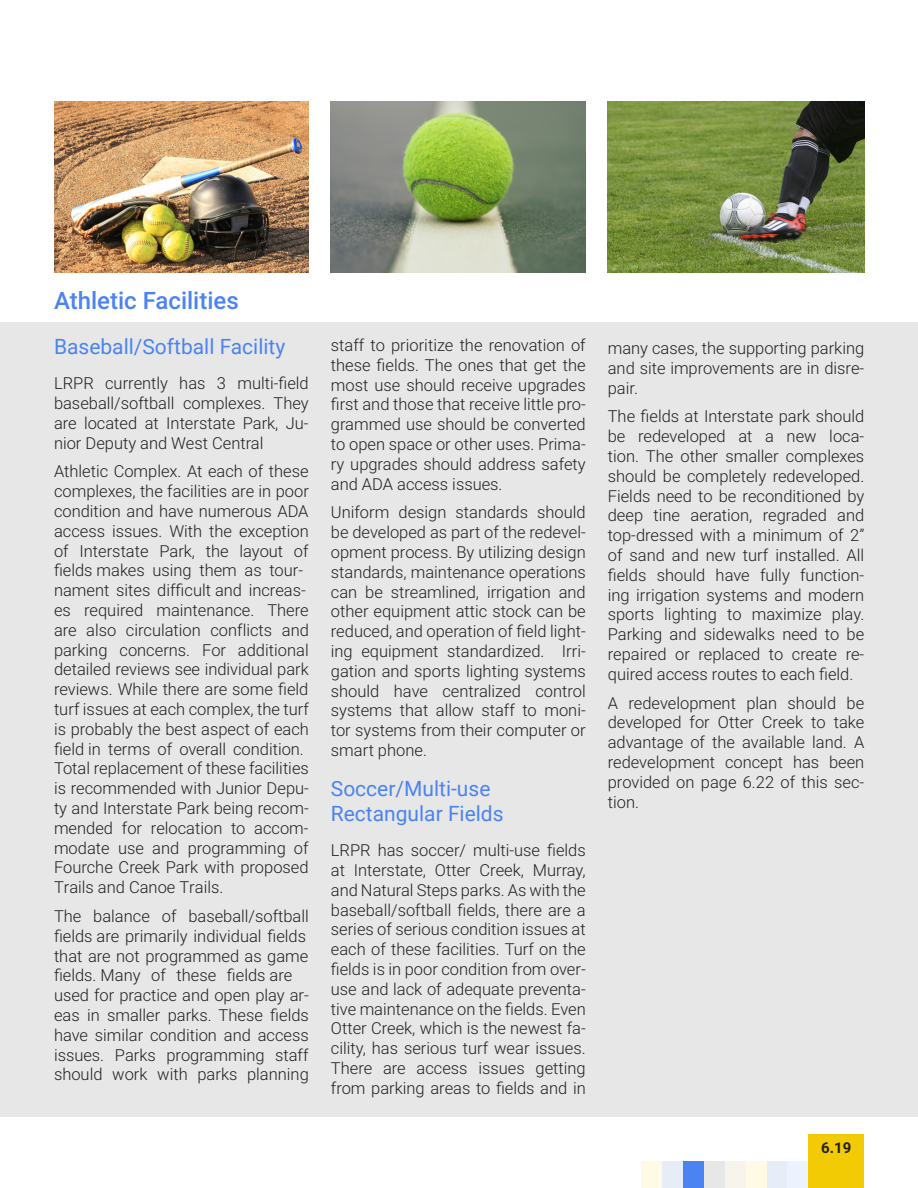
<style>
.page{position:relative;width:918px;height:1188px;background:#fff}
.page>*{position:absolute;margin:0;border:0;box-sizing:border-box;transform-origin:0 0}
.Heading_2{font:500 24px "Roboto";color:#4b83f2}
.Heading_3{font:21px/25.2px "Roboto";color:#4b83f2}
.t1{font:300 16.5px/19.8px "Roboto";color:#231f20;text-align:justify}
.t2{font:700 15px "Roboto";color:#231f20}
</style>
<div class="page">
<div style="left:808px;top:1134px;width:56px;height:54px;background:#f2cb05"></div>
<div style="left:787px;top:1161px;width:21px;height:27px;background:#edf3fe"></div>
<div style="left:766px;top:1161px;width:21px;height:27px;background:#e6edf6"></div>
<div style="left:746px;top:1161px;width:20px;height:27px;background:#fefae6"></div>
<div style="left:725px;top:1161px;width:21px;height:27px;background:#f6f4ec"></div>
<div style="left:704px;top:1161px;width:21px;height:27px;background:#e7e7e7"></div>
<div style="left:683px;top:1161px;width:21px;height:27px;background:#4b83f2"></div>
<div style="left:662px;top:1161px;width:21px;height:27px;background:#e6edf6"></div>
<div style="left:642px;top:1161px;width:20px;height:27px;background:#fefae6"></div>
<img style="left:54px;top:102px;width:255px;height:170px">
<img style="left:608px;top:102px;width:256px;height:170px">
<img style="left:331px;top:102px;width:255px;height:170px">
<div style="left:0;top:322px;width:918px;height:795px;background:#e7e7e7"></div>
<p class="Heading_2" style="left:54px;top:283px;width:186px">Athletic Facilities</p>
<p class="Heading_3" style="left:54px;top:333px;width:233px">Baseball/Softball Facility</p>
<p class="t1" style="left:54px;top:373px;width:256px">LRPR currently has 3 multi-field baseball/softball complexes. They are located at Interstate Park, Ju&shy;nior Deputy and West Central</p>
<p class="t1" style="left:54px;top:461px;width:256px;text-align:left">Athletic Complex. At each of these complexes, the facilities are in poor condition and have numerous ADA access issues. With the exception of Interstate Park, the layout of fields makes using them as tour&shy;nament sites difficult and increas&shy;es required maintenance. There are also circulation conflicts and parking concerns. For additional detailed reviews see individual park reviews. While there are some field turf issues at each complex, the turf is probably the best aspect of each field in terms of overall condition.<br>Total replacement of these facilities is recommended with Junior Depu&shy;ty and Interstate Park being recom&shy;mended for relocation to accom&shy;modate use and programming of Fourche Creek Park with proposed Trails and Canoe Trails.</p>
<p class="t1" style="left:54px;top:906px;width:256px;text-align:left">The balance of baseball/softball fields are primarily individual fields that are not programmed as game fields. Many of these fields are used for practice and open play ar&shy;eas in smaller parks. These fields have similar condition and access issues. Parks programming staff should work with parks planning</p>
<p class="t1" style="left:331px;top:335px;width:256px">staff to prioritize the renovation of these fields. The ones that get the most use should receive upgrades first and those that receive little pro&shy;grammed use should be converted to open space or other uses. Prima&shy;ry upgrades should address safety and ADA access issues.</p>
<p class="t1" style="left:331px;top:502px;width:256px">Uniform design standards should be developed as part of the redevel&shy;opment process. By utilizing design standards, maintenance operations can be streamlined, irrigation and other equipment attic stock can be reduced, and operation of field light&shy;ing equipment standardized. Irri&shy;gation and sports lighting systems should have centralized control systems that allow staff to moni&shy;tor systems from their computer or smart phone.</p>
<p class="Heading_3" style="left:331px;top:775px;width:174px">Soccer/Multi-use<br>Rectangular Fields</p>
<p class="t1" style="left:331px;top:840px;width:256px">LRPR has soccer/ multi-use fields at Interstate, Otter Creek, Murray, and Natural Steps parks. As with the baseball/softball fields, there are a series of serious condition issues at each of these facilities. Turf on the fields is in poor condition from over&shy;use and lack of adequate preventa&shy;tive maintenance on the fields. Even Otter Creek, which is the newest fa&shy;cility, has serious turf wear issues.<br>There are access issues getting from parking areas to fields and in</p>
<p class="t1" style="left:608px;top:338px;width:258px">many cases, the supporting parking and site improvements are in disre&shy;pair.</p>
<p class="t1" style="left:608px;top:406px;width:258px">The fields at Interstate park should be redeveloped at a new loca&shy;tion. The other smaller complexes should be completely redeveloped.<br>Fields need to be reconditioned by deep tine aeration, regraded and top-dressed with a minimum of 2” of sand and new turf installed. All fields should have fully function&shy;ing irrigation systems and modern sports lighting to maximize play.<br>Parking and sidewalks need to be repaired or replaced to create re&shy;quired access routes to each field.</p>
<p class="t1" style="left:608px;top:692px;width:258px">A redevelopment plan should be developed for Otter Creek to take advantage of the available land. A redevelopment concept has been provided on page 6.22 of this sec&shy;tion.</p>
<p class="t2" style="left:821px;top:1137px;width:32px">6.19</p>
</div>
